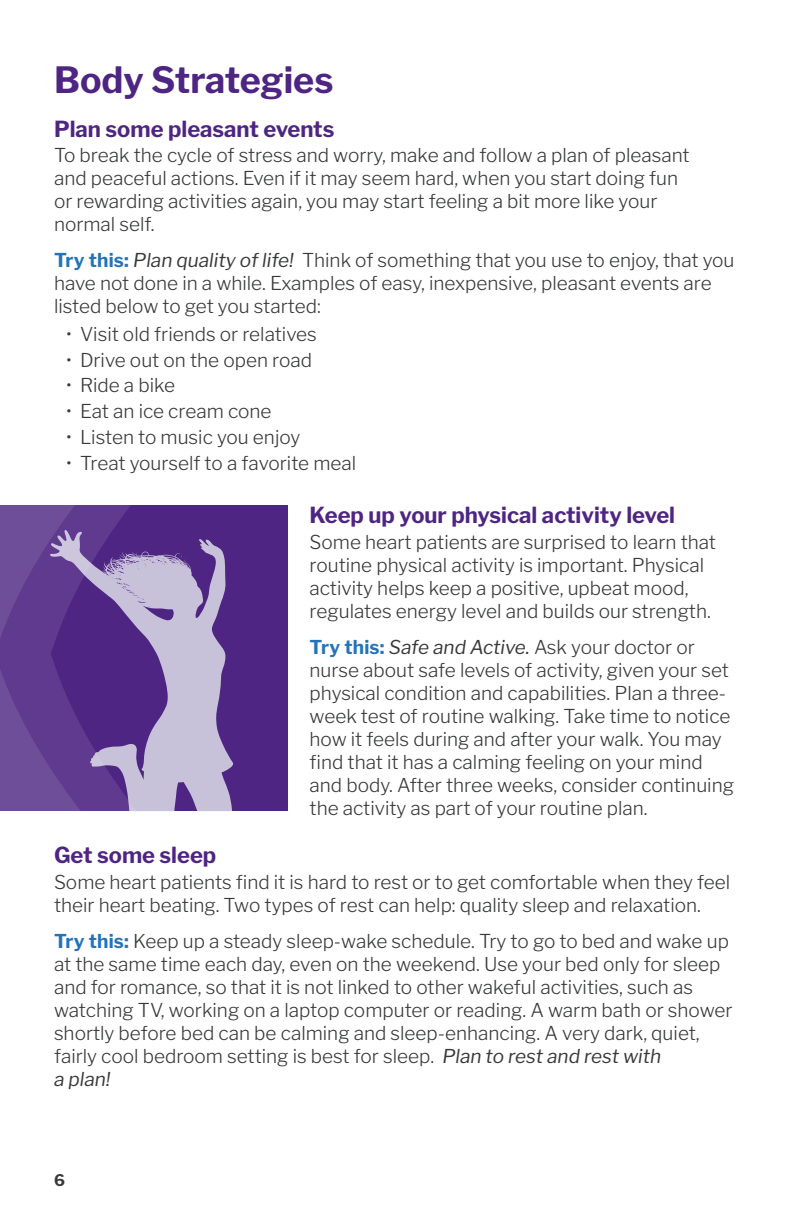
<style>
.page{position:relative;width:792px;height:1224px;background:#fff}
.page>*{position:absolute;margin:0;border:0;box-sizing:border-box;transform-origin:0 0}
.heading{font:700 36px "Libre Franklin";color:#4e2582}
.subheads{font:700 22px "Libre Franklin";color:#4e2582}
.text{font:300 19px/23px "Libre Franklin";color:#383a39}
.text_no_space_after{font:300 19px/23px "Libre Franklin";color:#383a39}
.t1{font:700 16px "Libre Franklin";color:#383a39}
.s1{font-weight:700;color:#2473b8}
.s2{font-weight:400;font-style:italic}
</style>
<div class="page">
<div style="left:0;top:505px;width:288px;height:306px;background:#4e2582"></div>
<svg style="left:209px;top:540px;width:25px;height:271px"></svg>
<svg style="left:0;top:505px;width:209px;height:307px"></svg>
<p class="heading" style="left:54px;top:51px;width:281px">Body Strategies</p>
<p class="subheads" style="left:54px;top:111px;width:282px">Plan some pleasant events</p>
<p class="text" style="left:54px;top:142px;width:637px">To break the cycle of stress and worry, make and follow a plan of pleasant and peaceful actions. Even if it may seem hard, when you start doing fun or rewarding activities again, you may start feeling a bit more like your normal self.</p>
<p class="text_no_space_after" style="left:54px;top:247px;width:682px"><span class="s1">Try this:</span> <span class="s2">Plan quality of life!</span> Think of something that you use to enjoy, that you have not done in a while. Examples of easy, inexpensive, pleasant events are listed below to get you started:</p>
<p class="text" style="left:66px;top:321px;width:252px">• Visit old friends or relatives</p>
<p class="text" style="left:66px;top:346px;width:248px">• Drive out on the open road</p>
<p class="text" style="left:66px;top:372px;width:111px">• Ride a bike</p>
<p class="text" style="left:66px;top:398px;width:207px">• Eat an ice cream cone</p>
<p class="text" style="left:66px;top:424px;width:236px">• Listen to music you enjoy</p>
<p class="text" style="left:66px;top:450px;width:292px">• Treat yourself to a favorite meal</p>
<p class="subheads" style="left:310px;top:498px;width:367px">Keep up your physical activity level</p>
<p class="text" style="left:310px;top:529px;width:408px">Some heart patients are surprised to learn that routine physical activity is important. Physical activity helps keep a positive, upbeat mood, regulates energy level and builds our strength.</p>
<p class="text" style="left:310px;top:634px;width:426px"><span class="s1">Try this:</span> <span class="s2">Safe and Active.</span> Ask your doctor or nurse about safe levels of activity, given your set physical condition and capabilities. Plan a three&shy;week test of routine walking. Take time to notice how it feels during and after your walk. You may find that it has a calming feeling on your mind and body. After three weeks, consider continuing the activity as part of your routine plan.</p>
<p class="subheads" style="left:54px;top:838px;width:164px">Get some sleep</p>
<p class="text" style="left:54px;top:869px;width:678px">Some heart patients find it is hard to rest or to get comfortable when they feel their heart beating. Two types of rest can help: quality sleep and relaxation.</p>
<p class="text" style="left:54px;top:928px;width:680px"><span class="s1">Try this:</span> Keep up a steady sleep-wake schedule. Try to go to bed and wake up at the same time each day, even on the weekend. Use your bed only for sleep and for romance, so that it is not linked to other wakeful activities, such as watching TV, working on a laptop computer or reading. A warm bath or shower shortly before bed can be calming and sleep-enhancing. A very dark, quiet, fairly cool bedroom setting is best for sleep. <span class="s2">Plan to rest and rest with<br>a plan!</span></p>
<p class="t1" style="left:54px;top:1168px;width:12px">6</p>
</div>
